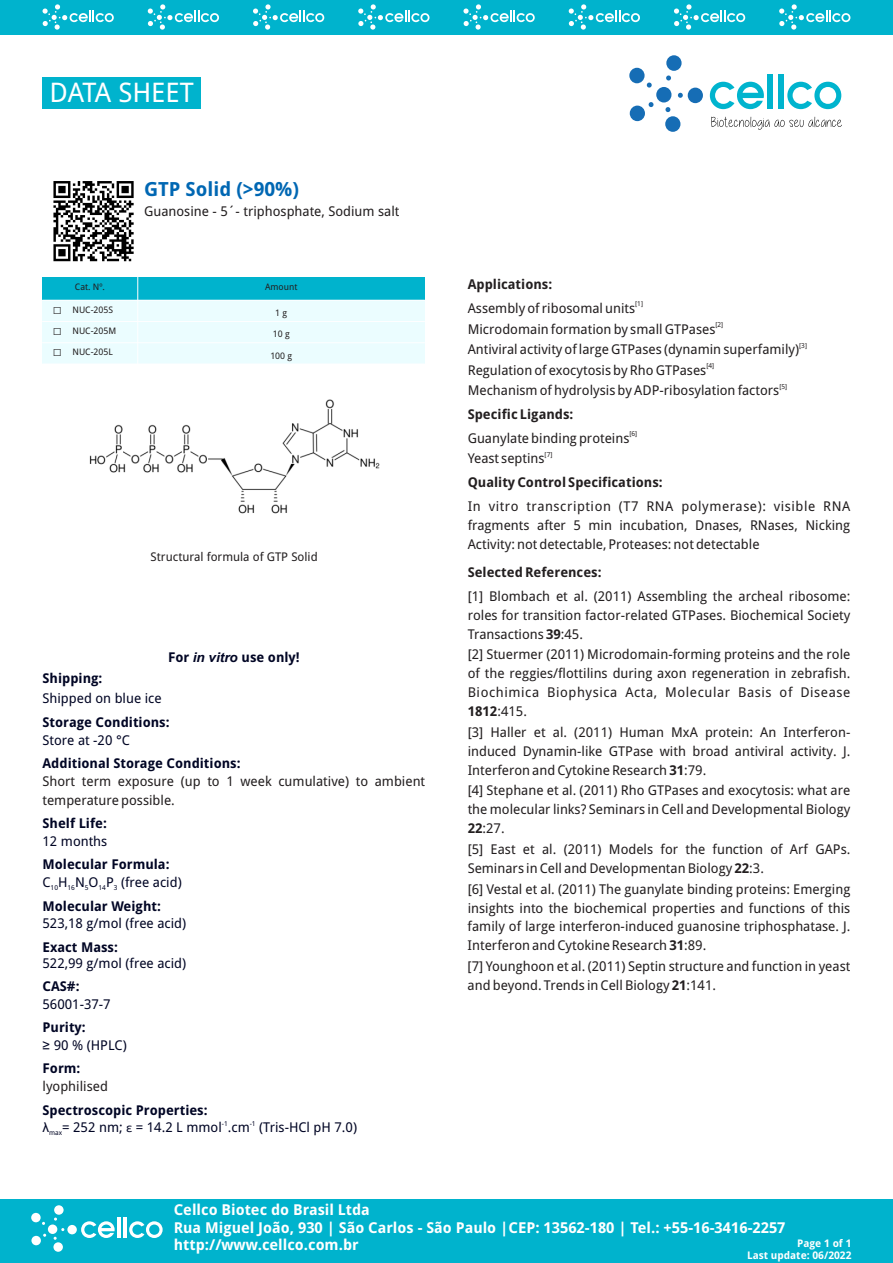
<style>
.page{position:relative;width:893px;height:1263px;background:#fff}
.page>*{position:absolute;margin:0;border:0;box-sizing:border-box;transform-origin:0 0}
.t1{font:27px "Droid Sans";color:#fff}
.t2{font:700 19.5px "Droid Sans";color:#0067b3}
.t3{font:700 15px/17.5px "Droid Sans";color:#fff}
.t4{font:13.5px/19px "Droid Sans";color:#231f20;text-align:justify}
.t5{font:700 13.5px "Droid Sans";color:#000524}
.t6{font:13.5px/17.4px "Droid Sans";color:#000524}
.t7{font:700 13.5px "Droid Sans";color:#231f20}
.t8{font:12px "Droid Sans";color:#231f20}
.t9{font:700 10.5px/12.3px "Droid Sans";color:#fff;text-align:right}
.t10{font:9px "Droid Sans";color:#231f20}
.t11{font:6.75px "Droid Sans";color:#231f20}
.t12{font:6.75px "Droid Sans";color:#000524}
.s1{font-family:"Arial";font-size:15px}
.s2{font-family:"Arial";font-style:italic}
.s3{font-weight:700}
.s4{font-family:"Arial"}
.s5{font-family:"Corbel"}
</style>
<div class="page">
<div style="left:43px;top:77px;width:158px;height:32px;background:#00b3cd"></div>
<div style="left:0;top:0;width:893px;height:34px;background:#00b3cd"></div>
<svg style="left:43px;top:4px;width:71px;height:26px"></svg>
<svg style="left:148px;top:4px;width:71px;height:26px"></svg>
<svg style="left:253px;top:4px;width:71px;height:26px"></svg>
<svg style="left:358px;top:4px;width:71px;height:26px"></svg>
<svg style="left:463px;top:4px;width:72px;height:26px"></svg>
<svg style="left:569px;top:4px;width:71px;height:26px"></svg>
<svg style="left:674px;top:4px;width:71px;height:26px"></svg>
<svg style="left:779px;top:4px;width:71px;height:26px"></svg>
<div style="left:0;top:1199px;width:893px;height:64px;background:#00b3cd"></div>
<div style="left:54px;top:1205px;width:10px;height:10px;background:#fff;border-radius:50%"></div>
<div style="left:31px;top:1236px;width:10px;height:9px;background:#fff;border-radius:50%"></div>
<div style="left:67px;top:1225px;width:10px;height:9px;background:#fff;border-radius:50%"></div>
<div style="left:48px;top:1224px;width:9px;height:10px;background:#fff;border-radius:50%"></div>
<svg style="left:31px;top:1213px;width:14px;height:12px"></svg>
<svg style="left:53px;top:1237px;width:10px;height:15px"></svg>
<svg style="left:81px;top:1221px;width:34px;height:17px"></svg>
<hr style="left:117px;top:1217px;width:3px;height:21px;background:#fff">
<hr style="left:123px;top:1217px;width:4px;height:21px;background:#fff">
<svg style="left:129px;top:1221px;width:34px;height:17px"></svg>
<div style="left:42px;top:277px;width:96px;height:23px;background:#00b3cd"></div>
<div style="left:138px;top:277px;width:287px;height:23px;background:#00b3cd"></div>
<div style="left:42px;top:300px;width:30px;height:21px;background:#ebfdff"></div>
<div style="left:72px;top:300px;width:66px;height:21px;background:#ebfdff"></div>
<div style="left:138px;top:300px;width:287px;height:21px;background:#ebfdff"></div>
<div style="left:42px;top:321px;width:30px;height:22px;background:#ebfdff"></div>
<div style="left:72px;top:321px;width:66px;height:22px;background:#ebfdff"></div>
<div style="left:138px;top:321px;width:287px;height:22px;background:#ebfdff"></div>
<div style="left:42px;top:343px;width:30px;height:21px;background:#ebfdff"></div>
<div style="left:72px;top:343px;width:66px;height:21px;background:#ebfdff"></div>
<div style="left:138px;top:343px;width:287px;height:21px;background:#ebfdff"></div>
<hr style="left:137px;top:277px;width:1px;height:87px;background:#fff">
<hr style="left:42px;top:342px;width:383px;height:1px;background:#fff">
<hr style="left:42px;top:321px;width:383px;height:1px;background:#fff">
<hr style="left:42px;top:300px;width:383px;height:1px;background:#fff">
<div style="left:666px;top:55px;width:16px;height:16px;background:#166db5;border-radius:50%"></div>
<div style="left:630px;top:105px;width:15px;height:16px;background:#166db5;border-radius:50%"></div>
<div style="left:688px;top:88px;width:15px;height:15px;background:#166db5;border-radius:50%"></div>
<div style="left:656px;top:87px;width:16px;height:16px;background:#166db5;border-radius:50%"></div>
<svg style="left:666px;top:75px;width:5px;height:6px"></svg>
<svg style="left:629px;top:68px;width:23px;height:20px"></svg>
<svg style="left:649px;top:102px;width:5px;height:5px"></svg>
<svg style="left:665px;top:107px;width:16px;height:25px"></svg>
<svg style="left:678px;top:93px;width:5px;height:5px"></svg>
<svg style="left:710px;top:82px;width:54px;height:27px"></svg>
<div style="left:768px;top:75px;width:5px;height:34px;background:#00b4ce"></div>
<div style="left:778px;top:75px;width:5px;height:34px;background:#00b4ce"></div>
<svg style="left:787px;top:82px;width:54px;height:27px"></svg>
<svg style="left:711px;top:117px;width:131px;height:13px"></svg>
<svg style="left:53px;top:181px;width:81px;height:80px"></svg>
<img style="left:89px;top:399px;width:291px;height:115px">
<h1 class="t1" style="left:50px;top:82px;width:146px">DATA SHEET</h1>
<h2 class="t2" style="left:144px;top:181px;width:156px">GTP Solid (&gt;90%)</h2>
<p class="t4" style="left:144px;top:203px;width:257px">Guanosine - 5´- triphosphate, Sodium salt</p>
<p class="t10" style="left:75px;top:283px;width:32px">Cat. Nº.</p>
<p class="t10" style="left:265px;top:283px;width:34px">Amount</p>
<p class="t10" style="left:53px;top:306px;width:62px"><span class="s1">□</span> NUC-205S</p>
<p class="t10" style="left:275px;top:309px;width:13px">1 g</p>
<p class="t10" style="left:53px;top:327px;width:65px"><span class="s1">□</span> NUC-205M</p>
<p class="t10" style="left:273px;top:330px;width:18px">10 g</p>
<p class="t10" style="left:53px;top:348px;width:62px"><span class="s1">□</span> NUC-205L</p>
<p class="t10" style="left:270px;top:352px;width:23px">100 g</p>
<p class="t8" style="left:151px;top:552px;width:169px">Structural formula of GTP Solid</p>
<p class="t5" style="left:168px;top:652px;width:133px">For <span class="s2">in vitro</span> use only!</p>
<p class="t5" style="left:43px;top:672px;width:61px">Shipping:</p>
<p class="t6" style="left:43px;top:691px;width:121px">Shipped on blue ice</p>
<p class="t5" style="left:43px;top:717px;width:129px">Storage Conditions:</p>
<p class="t6" style="left:43px;top:732px;width:89px">Store at -20 °C</p>
<p class="t5" style="left:43px;top:758px;width:200px">Additional Storage Conditions:</p>
<p class="t4" style="left:43px;top:772px;width:384px">Short term exposure (up to 1 week cumulative) to ambient temperature possible.</p>
<p class="t5" style="left:43px;top:818px;width:66px">Shelf Life:</p>
<p class="t6" style="left:43px;top:833px;width:66px">12 months</p>
<p class="t5" style="left:43px;top:859px;width:129px">Molecular Formula:</p>
<p class="t6" style="left:43px;top:874px;width:141px">C H N O P (free acid)</p>
<p class="t12" style="left:51px;top:884px;width:9px">10</p>
<p class="t12" style="left:68px;top:884px;width:9px">16</p>
<p class="t12" style="left:85px;top:884px;width:5px">5</p>
<p class="t12" style="left:99px;top:884px;width:20px">14 3</p>
<p class="t5" style="left:43px;top:900px;width:120px">Molecular Weight:</p>
<p class="t6" style="left:43px;top:916px;width:145px">523,18 g/mol (free acid)</p>
<p class="t5" style="left:43px;top:941px;width:77px">Exact Mass:</p>
<p class="t6" style="left:43px;top:955px;width:145px">522,99 g/mol (free acid)</p>
<p class="t5" style="left:43px;top:981px;width:39px">CAS#:</p>
<p class="t6" style="left:43px;top:996px;width:70px">56001-37-7</p>
<p class="t6" style="left:43px;top:1020px;width:86px"><span class="s3">Purity:<br></span><span class="s4">≥</span> 90 % (HPLC)</p>
<p class="t5" style="left:43px;top:1063px;width:39px">Form:</p>
<p class="t4" style="left:43px;top:1078px;width:67px">lyophilised</p>
<p class="t5" style="left:43px;top:1104px;width:167px">Spectroscopic Properties:</p>
<p class="t12" style="left:222px;top:1120px;width:7px">-1</p>
<p class="t12" style="left:250px;top:1120px;width:7px">-1</p>
<p class="t6" style="left:43px;top:1120px;width:316px"><span class="s4">λ</span><sub>max</sub>= 252 nm; <span class="s5">ε</span> = 14.2 L mmol .cm (Tris-HCl pH 7.0)</p>
<p class="t7" style="left:468px;top:279px;width:86px">Applications:</p>
<p class="t11" style="left:635px;top:301px;width:9px">[1]</p>
<p class="t4" style="left:468px;top:300px;width:169px">Assembly of ribosomal units</p>
<p class="t11" style="left:715px;top:322px;width:9px">[2]</p>
<p class="t4" style="left:468px;top:321px;width:249px">Microdomain formation by small GTPases</p>
<p class="t11" style="left:799px;top:342px;width:9px">[3]</p>
<p class="t4" style="left:468px;top:341px;width:333px">Antiviral activity of large GTPases (dynamin superfamily)</p>
<p class="t11" style="left:706px;top:363px;width:9px">[4]</p>
<p class="t4" style="left:468px;top:362px;width:240px">Regulation of exocytosis by Rho GTPases</p>
<p class="t11" style="left:779px;top:383px;width:9px">[5]</p>
<p class="t4" style="left:468px;top:382px;width:313px">Mechanism of hydrolysis by ADP-ribosylation factors</p>
<p class="t7" style="left:468px;top:409px;width:107px">Specific Ligands:</p>
<p class="t11" style="left:629px;top:431px;width:9px">[6]</p>
<p class="t4" style="left:468px;top:430px;width:163px">Guanylate binding proteins</p>
<p class="t11" style="left:545px;top:451px;width:9px">[7]</p>
<p class="t4" style="left:468px;top:450px;width:78px">Yeast septins</p>
<p class="t7" style="left:468px;top:477px;width:196px">Quality Control Specifications:</p>
<p class="t4" style="left:468px;top:498px;width:384px">In vitro transcription (T7 RNA polymerase): visible RNA fragments after 5 min incubation, Dnases, RNases, Nicking Activity: not detectable, Proteases: not detectable</p>
<p class="t7" style="left:468px;top:567px;width:135px">Selected References:</p>
<p class="t4" style="left:468px;top:588px;width:384px">[1] Blombach et al. (2011) Assembling the archeal ribosome: roles for transition factor-related GTPases. Biochemical Society Transactions <span class="s3">39</span>:45.</p>
<p class="t4" style="left:468px;top:646px;width:384px">[2] Stuermer (2011) Microdomain-forming proteins and the role of the reggies/flottilins during axon regeneration in zebrafish.<br>Biochimica Biophysica Acta, Molecular Basis of Disease <span class="s3">1812</span>:415.</p>
<p class="t4" style="left:468px;top:724px;width:384px">[3] Haller et al. (2011) Human MxA protein: An Interferon&shy;induced Dynamin-like GTPase with broad antiviral activity. J.<br>Interferon and Cytokine Research <span class="s3">31</span>:79.</p>
<p class="t4" style="left:468px;top:782px;width:384px">[4] Stephane et al. (2011) Rho GTPases and exocytosis: what are the molecular links? Seminars in Cell and Developmental Biology <span class="s3">22</span>:27.</p>
<p class="t4" style="left:468px;top:841px;width:384px">[5] East et al. (2011) Models for the function of Arf GAPs.<br>Seminars in Cell and Developmentan Biology <span class="s3">22</span>:3.</p>
<p class="t4" style="left:468px;top:880px;width:384px">[6] Vestal et al. (2011) The guanylate binding proteins: Emerging insights into the biochemical properties and functions of this family of large interferon-induced guanosine triphosphatase. J.<br>Interferon and Cytokine Research <span class="s3">31</span>:89.</p>
<p class="t4" style="left:468px;top:958px;width:384px">[7] Younghoon et al. (2011) Septin structure and function in yeast and beyond. Trends in Cell Biology <span class="s3">21</span>:141.</p>
<p class="t3" style="left:174px;top:1202px;width:613px">Cellco Biotec do Brasil Ltda<br>Rua Miguel João, 930 | São Carlos - São Paulo |CEP: 13562-180 | Tel.: +55-16-3416-2257 http://www.cellco.com.br</p>
<p class="t9" style="left:747px;top:1238px;width:106px">Page 1 of 1<br>Last update: 06/2022</p>
</div>
